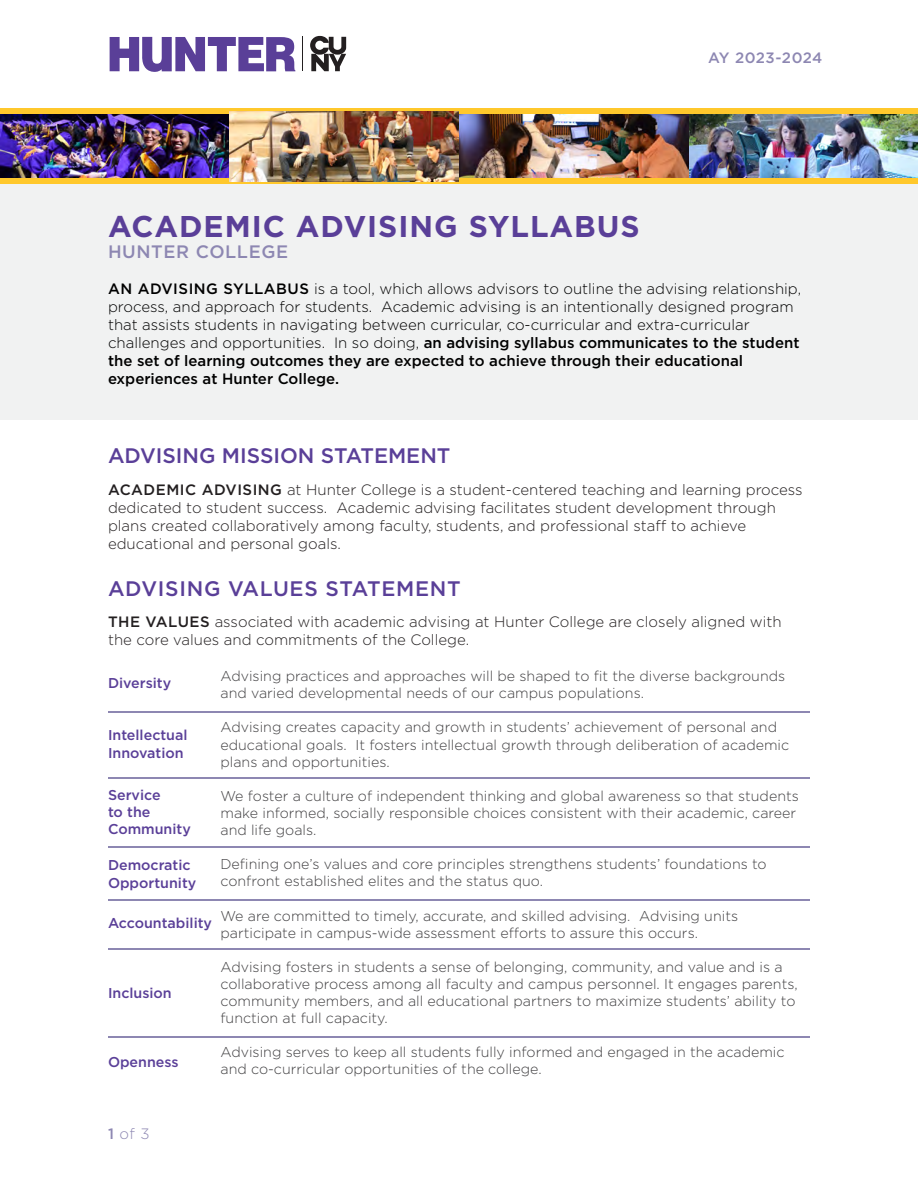
<style>
.page{position:relative;width:918px;height:1188px;background:#fff}
.page>*{position:absolute;margin:0;border:0;box-sizing:border-box;transform-origin:0 0}
.t1{font:700 30px "Gotham";letter-spacing:.035em;color:#5a3f98}
.t2{font:500 21px "Gotham";color:#5a3f98}
.t3{font:500 21px "Gotham";letter-spacing:.035em;color:#5a3f98}
.t4{font:500 18px "Gotham";letter-spacing:.035em;color:#8d87b2}
.t5{font:300 15px/18px "Gotham";color:#000}
.t6{font:300 15px/18px "Gotham";color:#231f20}
.t7{font:500 15px "Gotham";letter-spacing:.025em;color:#8d87b2}
.t8{font:300 15px "Gotham";color:#8d87b2}
.t9{font:300 14.25px/17.1px "Gotham";color:#414042}
.t10{font:500 14.25px "Gotham";color:#5a3f98}
.s1{font-weight:500}
</style>
<div class="page">
<div style="left:0;top:184px;width:918px;height:235px;background:#f1f2f2"></div>
<hr style="left:108px;top:1036px;width:702px;height:1px;background:#8d87b2">
<hr style="left:108px;top:949px;width:702px;height:1px;background:#8d87b2">
<hr style="left:108px;top:899px;width:702px;height:1px;background:#8d87b2">
<hr style="left:108px;top:847px;width:702px;height:1px;background:#8d87b2">
<hr style="left:108px;top:777px;width:702px;height:1px;background:#8d87b2">
<hr style="left:108px;top:711px;width:702px;height:1px;background:#8d87b2">
<svg style="left:310px;top:36px;width:36px;height:35px"></svg>
<hr style="left:303px;top:37px;width:1px;height:34px;background:#231f20">
<svg style="left:110px;top:37px;width:185px;height:35px"></svg>
<img style="left:0;top:113px;width:918px;height:66px">
<div style="left:0;top:108px;width:918px;height:5px;background:#ffc82c"></div>
<svg style="left:0;top:179px;width:918px;height:5px;background:#efbe36"></svg>
<p class="t7" style="left:708px;top:47px;width:116px">AY 2023-2024</p>
<h2 class="t1" style="left:108px;top:206px;width:533px">ACADEMIC ADVISING SYLLABUS</h2>
<p class="t4" style="left:108px;top:240px;width:182px">HUNTER COLLEGE</p>
<p class="t5" style="left:108px;top:280px;width:695px"><span class="s1">AN ADVISING SYLLABUS</span> is a tool, which allows advisors to outline the advising relationship, process, and approach for students. Academic advising is an intentionally designed program that assists students in navigating between curricular, co-curricular and extra-curricular challenges and opportunities. In so doing, <span class="s1">an advising syllabus communicates to the student the set of learning outcomes they are expected to achieve through their educational experiences at Hunter College.</span></p>
<h3 class="t2" style="left:108px;top:442px;width:344px">ADVISING MISSION STATEMENT</h3>
<p class="t6" style="left:108px;top:480px;width:696px"><span class="s1">ACADEMIC ADVISING</span> at Hunter College is a student-centered teaching and learning process dedicated to student success. Academic advising facilitates student development through plans created collaboratively among faculty, students, and professional sta˜ to achieve educational and personal goals.</p>
<h3 class="t3" style="left:108px;top:575px;width:354px">ADVISING VALUES STATEMENT</h3>
<p class="t6" style="left:108px;top:613px;width:675px"><span class="s1">THE VALUES</span> associated with academic advising at Hunter College are closely aligned with the core values and commitments of the College.</p>
<p class="t9" style="left:221px;top:667px;width:566px">Advising practices and approaches will be shaped to fit the diverse backgrounds</p>
<p class="t10" style="left:108px;top:674px;width:65px">Diversity</p>
<p class="t9" style="left:221px;top:684px;width:425px">and varied developmental needs of our campus populations.</p>
<p class="t9" style="left:221px;top:719px;width:558px">Advising creates capacity and growth in students’ achievement of personal and</p>
<p class="t10" style="left:108px;top:726px;width:81px">Intellectual</p>
<p class="t9" style="left:221px;top:736px;width:570px">educational goals. It fosters intellectual growth through deliberation of academic</p>
<p class="t10" style="left:108px;top:743px;width:77px">Innovation</p>
<p class="t9" style="left:221px;top:753px;width:171px">plans and opportunities.</p>
<p class="t10" style="left:108px;top:786px;width:54px">Service</p>
<p class="t9" style="left:221px;top:787px;width:580px">We foster a culture of independent thinking and global awareness so that students</p>
<p class="t10" style="left:108px;top:803px;width:44px">to the</p>
<p class="t9" style="left:221px;top:804px;width:577px">make informed, socially responsible choices consistent with their academic, career</p>
<p class="t10" style="left:108px;top:820px;width:84px">Community</p>
<p class="t9" style="left:221px;top:821px;width:97px">and life goals.</p>
<p class="t10" style="left:108px;top:856px;width:84px">Democratic</p>
<p class="t9" style="left:221px;top:855px;width:548px">Defining one’s values and core principles strengthens students’ foundations to</p>
<p class="t10" style="left:108px;top:873px;width:90px">Opportunity</p>
<p class="t9" style="left:221px;top:872px;width:324px">confront established elites and the status quo.</p>
<p class="t9" style="left:221px;top:907px;width:519px">We are committed to timely, accurate, and skilled advising. Advising units</p>
<p class="t10" style="left:108px;top:914px;width:106px">Accountability</p>
<p class="t9" style="left:221px;top:924px;width:479px">participate in campus-wide assessment e˜orts to assure this occurs.</p>
<p class="t9" style="left:221px;top:958px;width:579px">Advising fosters in students a sense of belonging, community, and value and is a collaborative process among all faculty and campus personnel. It engages parents,</p>
<p class="t10" style="left:108px;top:984px;width:65px">Inclusion</p>
<p class="t9" style="left:221px;top:992px;width:577px">community members, and all educational partners to maximize students’ ability to function at full capacity.</p>
<p class="t9" style="left:221px;top:1043px;width:566px">Advising serves to keep all students fully informed and engaged in the academic</p>
<p class="t10" style="left:108px;top:1053px;width:72px">Openness</p>
<p class="t9" style="left:221px;top:1061px;width:323px">and co-curricular opportunities of the college.</p>
<p class="t8" style="left:108px;top:1125px;width:43px"><span class="s1">1</span> of 3</p>
</div>
